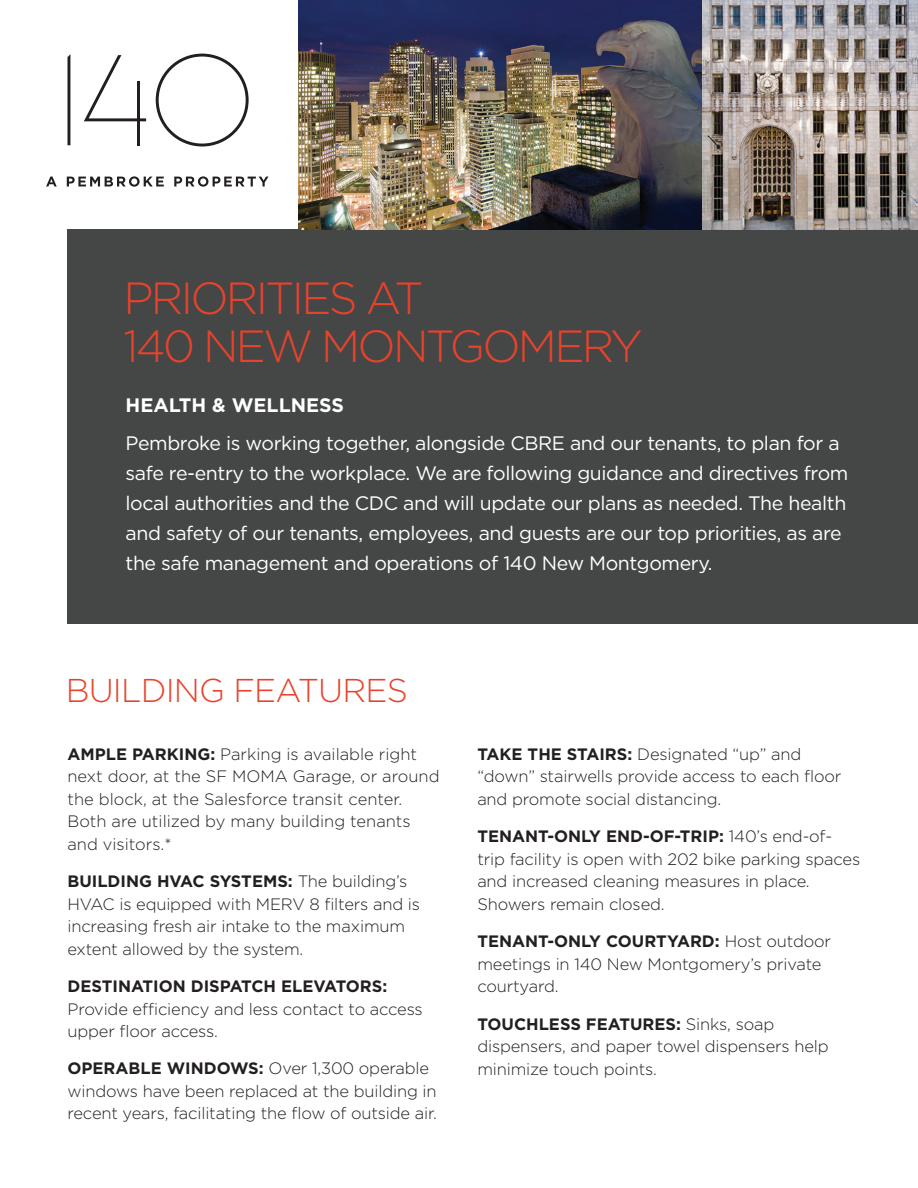
<style>
.page{position:relative;width:918px;height:1188px;background:#fff}
.page>*{position:absolute;margin:0;border:0;box-sizing:border-box;transform-origin:0 0}
.t1{font:300 45px/48px "Gotham";letter-spacing:-.06em;color:#e7432c}
.t2{font:300 33px "Gotham";letter-spacing:-.025em;color:#e7432c}
.t3{font:19.5px/30px "Gotham";letter-spacing:-.02em;color:#fff}
.t4{font:700 19.5px "Gotham";color:#fff}
.t5{font:300 16.5px/22.5px "Gotham";letter-spacing:-.01em;color:#231f20}
.t6{font:700 16.5px "Gotham";color:#231f20}
.s1{font-weight:700}
</style>
<div class="page">
<div style="left:68px;top:230px;width:850px;height:394px;background:#454646"></div>
<img style="left:299px;top:0;width:619px;height:230px">
<svg style="left:46px;top:176px;width:223px;height:11px"></svg>
<svg style="left:68px;top:54px;width:2px;height:91px"></svg>
<hr style="left:137px;top:81px;width:3px;height:64px;background:#231f20">
<svg style="left:84px;top:55px;width:62px;height:66px"></svg>
<svg style="left:156px;top:54px;width:93px;height:93px"></svg>
<h1 class="t1" style="left:124px;top:272px;width:521px">PRIORITIES AT<br>140 NEW MONTGOMERY</h1>
<p class="t4" style="left:126px;top:392px;width:220px">HEALTH &amp; WELLNESS</p>
<p class="t3" style="left:126px;top:428px;width:724px">Pembroke is working together, alongside CBRE and our tenants, to plan for a safe re-entry to the workplace. We are following guidance and directives from local authorities and the CDC and will update our plans as needed. The health and safety of our tenants, employees, and guests are our top priorities, as are the safe management and operations of 140 New Montgomery.</p>
<h2 class="t2" style="left:66px;top:670px;width:344px">BUILDING FEATURES</h2>
<p class="t5" style="left:68px;top:742px;width:374px"><span class="s1">AMPLE PARKING:</span> Parking is available right next door, at the SF MOMA Garage, or around the block, at the Salesforce transit center.<br>Both are utilized by many building tenants and visitors.*</p>
<p class="t5" style="left:68px;top:870px;width:354px"><span class="s1">BUILDING HVAC SYSTEMS:</span> The building’s HVAC is equipped with MERV 8 filters and is increasing fresh air intake to the maximum extent allowed by the system.</p>
<p class="t6" style="left:68px;top:975px;width:321px">DESTINATION DISPATCH ELEVATORS:</p>
<p class="t5" style="left:68px;top:997px;width:357px">Provide efficiency and less contact to access upper floor access.</p>
<p class="t5" style="left:68px;top:1057px;width:371px"><span class="s1">OPERABLE WINDOWS:</span> Over 1,300 operable windows have been replaced at the building in recent years, facilitating the flow of outside air.</p>
<p class="t5" style="left:477px;top:742px;width:366px"><span class="s1">TAKE THE STAIRS:</span> Designated “up” and “down” stairwells provide access to each floor and promote social distancing.</p>
<p class="t5" style="left:477px;top:825px;width:384px"><span class="s1">TENANT-ONLY END-OF-TRIP:</span> 140’s end-of&shy;trip facility is open with 202 bike parking spaces and increased cleaning measures in place.<br>Showers remain closed.</p>
<p class="t5" style="left:477px;top:930px;width:355px"><span class="s1">TENANT-ONLY COURTYARD:</span> Host outdoor meetings in 140 New Montgomery’s private courtyard.</p>
<p class="t5" style="left:477px;top:1012px;width:353px"><span class="s1">TOUCHLESS FEATURES:</span> Sinks, soap dispensers, and paper towel dispensers help minimize touch points.</p>
</div>
